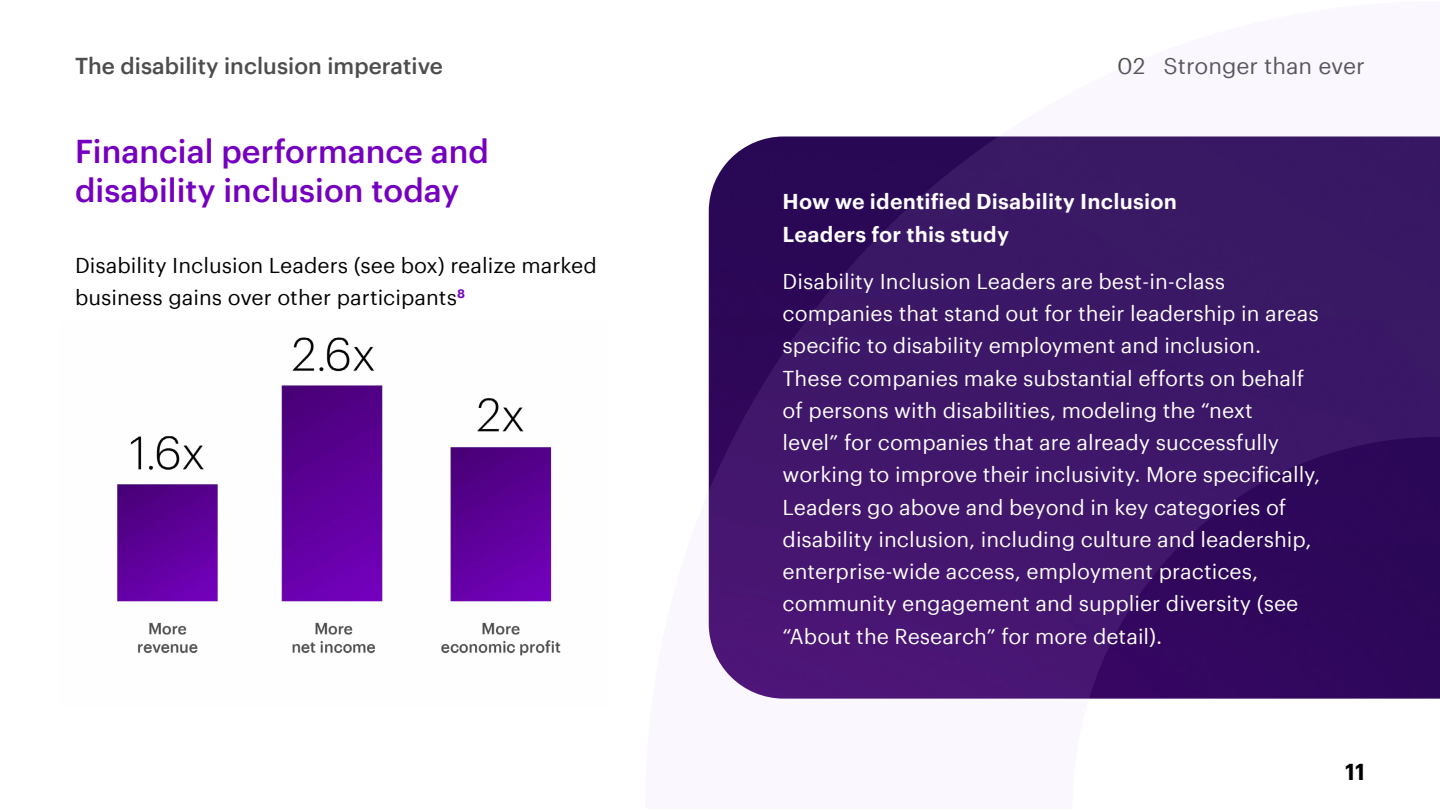
<style>
.page{position:relative;width:1440px;height:810px;background:#fff}
.page>*{position:absolute;margin:0;border:0;box-sizing:border-box;transform-origin:0 0}
.t1{font:500 32.25px/38.7px "Graphik";color:#7500c0}
.t2{font:500 22.5px "Graphik";color:#4d4d4d}
.t3{font:22.5px "Graphik";color:#4d4d4d}
.t4{font:600 22.5px "Graphik";color:#000}
.t5{font:21px/32.2px "Graphik";color:#fff}
.t6{font:21px/32.2px "Graphik";color:#000}
.t7{font:600 21px/32.2px "Graphik";letter-spacing:.01em;color:#fff}
</style>
<div class="page">
<img style="left:117px;top:337px;width:444px;height:319px">
<svg style="left:708px;top:136px;width:732px;height:563px;background:#3c1466"></svg>
<p class="t2" style="left:75px;top:49px;width:370px">The disability inclusion imperative</p>
<p class="t3" style="left:1117px;top:49px;width:249px">02 Stronger than ever</p>
<h3 class="t1" style="left:75px;top:129px;width:416px">Financial performance and disability inclusion today</h3>
<p class="t6" style="left:75px;top:247px;width:523px">Disability Inclusion Leaders (see box) realize marked business gains over other participants<sup>8</sup></p>
<h4 class="t7" style="left:783px;top:184px;width:396px">How we identified Disability Inclusion<br>Leaders for this study</h4>
<p class="t5" style="left:783px;top:263px;width:539px">Disability Inclusion Leaders are best-in-class companies that stand out for their leadership in areas specific to disability employment and inclusion.<br>These companies make substantial efforts on behalf of persons with disabilities, modeling the “next<br>level” for companies that are already successfully working to improve their inclusivity. More specifically, Leaders go above and beyond in key categories of disability inclusion, including culture and leadership, enterprise-wide access, employment practices, community engagement and supplier diversity (see “About the Research” for more detail).</p>
<p class="t4" style="left:1345px;top:754px;width:21px">11</p>
</div>
